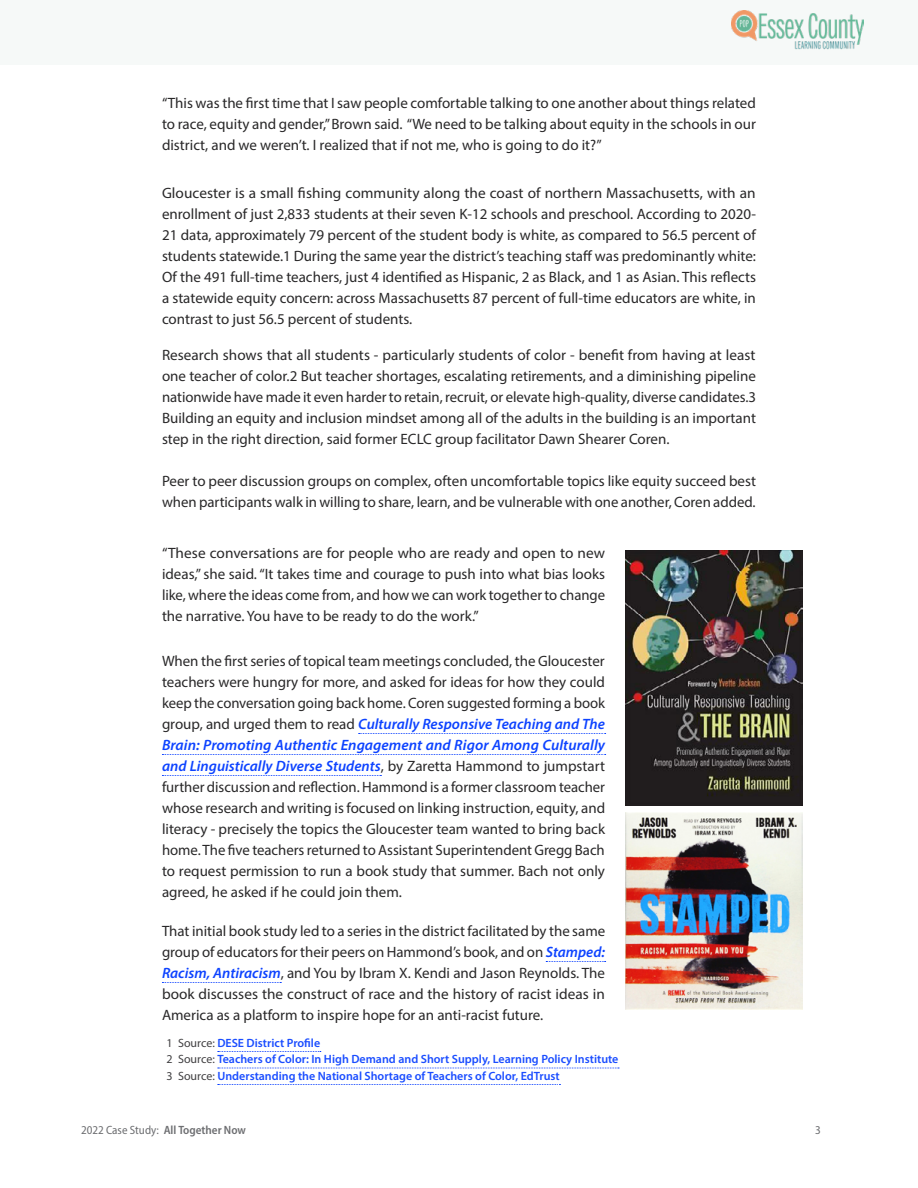
<style>
.page{position:relative;width:918px;height:1188px;background:#fff}
.page>*{position:absolute;margin:0;border:0;box-sizing:border-box;transform-origin:0 0}
.t1{font:15px/21px "Myriad Pro";color:#292829;text-align:justify}
.t2{font:600 12px/16.5px "Myriad Pro";color:#1a4dff}
.t3{font:semi-condensed 12px "Myriad Pro";color:#6d6e71}
.s1{font-weight:600;font-style:italic;color:#0d43ff}
.s2{font-weight:400;color:#414042}
.s3{font-weight:600}
</style>
<div class="page">
<div style="left:0;top:0;width:918px;height:65px;background:#f6f9f8"></div>
<svg style="left:359px;top:733px;width:247px;height:1px"></svg>
<svg style="left:162px;top:754px;width:444px;height:1px"></svg>
<svg style="left:162px;top:775px;width:219px;height:1px"></svg>
<svg style="left:546px;top:961px;width:60px;height:1px"></svg>
<svg style="left:162px;top:982px;width:119px;height:1px"></svg>
<svg style="left:218px;top:1051px;width:103px;height:1px"></svg>
<svg style="left:218px;top:1068px;width:401px;height:1px"></svg>
<svg style="left:218px;top:1084px;width:342px;height:1px"></svg>
<img style="left:625px;top:551px;width:177px;height:255px">
<img style="left:625px;top:812px;width:177px;height:198px">
<p class="t1" style="left:162px;top:92px;width:596px">“This was the first time that I saw people comfortable talking to one another about things related to race, equity and gender,” Brown said. “We need to be talking about equity in the schools in our district, and we weren’t. I realized that if not me, who is going to do it?”</p>
<p class="t1" style="left:162px;top:182px;width:596px">Gloucester is a small fishing community along the coast of northern Massachusetts, with an enrollment of just 2,833 students at their seven K-12 schools and preschool. According to 2020- 21 data, approximately 79 percent of the student body is white, as compared to 56.5 percent of students statewide.1 During the same year the district’s teaching staff was predominantly white:<br>Of the 491 full-time teachers, just 4 identified as Hispanic, 2 as Black, and 1 as Asian. This reflects a statewide equity concern: across Massachusetts 87 percent of full-time educators are white, in contrast to just 56.5 percent of students.</p>
<p class="t1" style="left:162px;top:344px;width:596px">Research shows that all students - particularly students of color - benefit from having at least one teacher of color.2 But teacher shortages, escalating retirements, and a diminishing pipeline nationwide have made it even harder to retain, recruit, or elevate high-quality, diverse candidates.3<br>Building an equity and inclusion mindset among all of the adults in the building is an important step in the right direction, said former ECLC group facilitator Dawn Shearer Coren.</p>
<p class="t1" style="left:162px;top:470px;width:596px">Peer to peer discussion groups on complex, often uncomfortable topics like equity succeed best when participants walk in willing to share, learn, and be vulnerable with one another, Coren added.</p>
<p class="t1" style="left:162px;top:542px;width:445px">“These conversations are for people who are ready and open to new ideas,” she said. “It takes time and courage to push into what bias looks like, where the ideas come from, and how we can work together to change the narrative. You have to be ready to do the work.”</p>
<p class="t1" style="left:162px;top:650px;width:445px">When the first series of topical team meetings concluded, the Gloucester teachers were hungry for more, and asked for ideas for how they could keep the conversation going back home. Coren suggested forming a book group, and urged them to read <span class="s1">Culturally Responsive Teaching and The Brain: Promoting Authentic Engagement and Rigor Among Culturally and Linguistically Diverse Students</span>, by Zaretta Hammond to jumpstart further discussion and reflection. Hammond is a former classroom teacher whose research and writing is focused on linking instruction, equity, and literacy - precisely the topics the Gloucester team wanted to bring back home. The five teachers returned to Assistant Superintendent Gregg Bach to request permission to run a book study that summer. Bach not only agreed, he asked if he could join them.</p>
<p class="t1" style="left:162px;top:920px;width:445px">That initial book study led to a series in the district facilitated by the same group of educators for their peers on Hammond’s book, and on <span class="s1">Stamped:<br>Racism, Antiracism</span>, and You by Ibram X. Kendi and Jason Reynolds. The book discusses the construct of race and the history of racist ideas in America as a platform to inspire hope for an anti-racist future.</p>
<p class="t2" style="left:166px;top:1034px;width:454px"><span class="s2">1 Source:</span> DESE District Profile<br><span class="s2">2 Source:</span> Teachers of Color: In High Demand and Short Supply, Learning Policy Institute<br><span class="s2">3 Source:</span> Understanding the National Shortage of Teachers of Color, EdTrust</p>
<p class="t3" style="left:81px;top:1123px;width:166px">2022 Case Study: <span class="s3">All Together Now</span></p>
<p class="t3" style="left:815px;top:1123px;width:7px">3</p>
</div>
